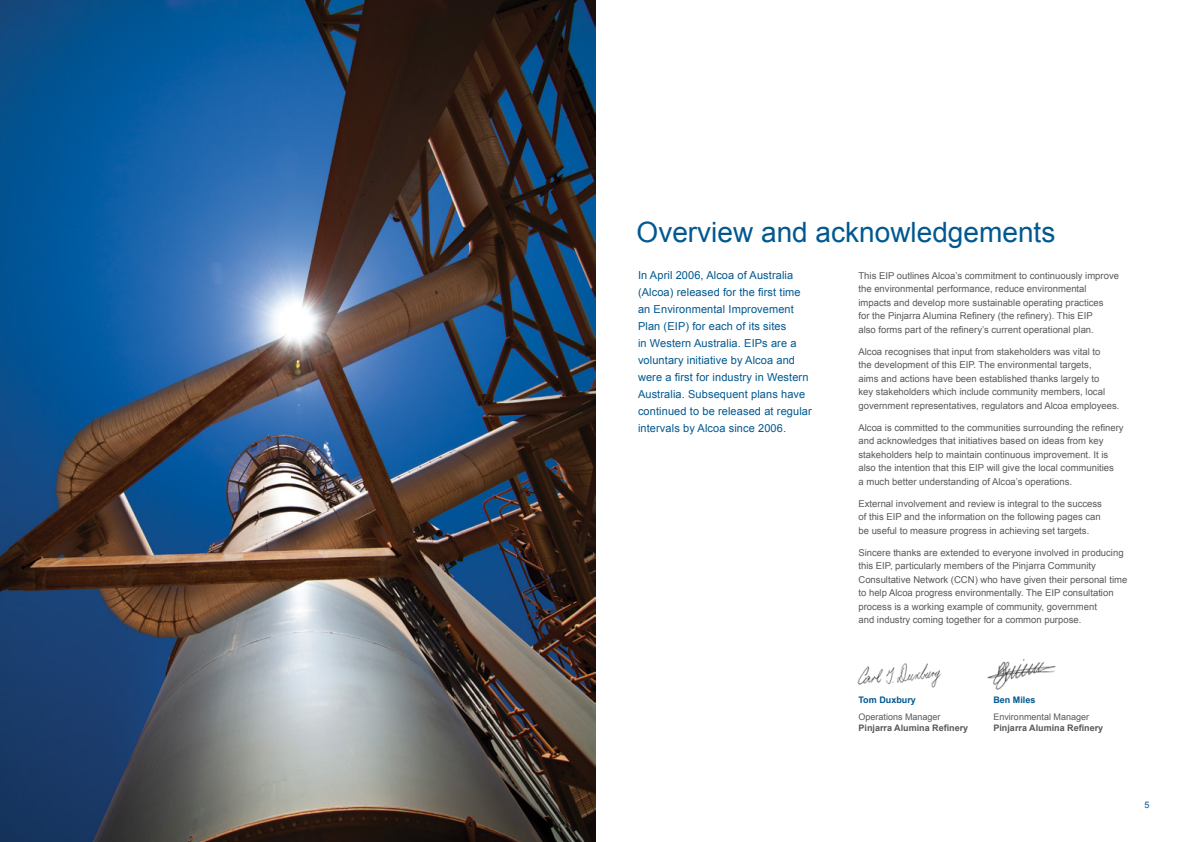
<style>
.page{position:relative;width:1191px;height:842px;background:#fff}
.page>*{position:absolute;margin:0;border:0;box-sizing:border-box;transform-origin:0 0}
.t1{font:28px "Arial";color:#005890}
.t2{font:11px/17px "Arial";letter-spacing:.01em;color:#005890}
.t3{font:9.5px/13.5px "Arial";color:#58595b}
.t4{font:700 9px "Arial";color:#58595b}
.t5{font:9px "Arial";color:#58595b}
.t6{font:700 9px "Arial";color:#005890}
.t7{font:9px "Arial";color:#005890}
</style>
<div class="page">
<img style="left:0;top:0;width:595px;height:842px">
<img style="left:987px;top:659px;width:69px;height:31px">
<img style="left:857px;top:663px;width:84px;height:25px">
<h1 class="t1" style="left:636px;top:214px;width:420px">Overview and acknowledgements</h1>
<p class="t2" style="left:638px;top:267px;width:175px">In April 2006, Alcoa of Australia (Alcoa) released for the first time an Environmental Improvement Plan (EIP) for each of its sites<br>in Western Australia. EIPs are a voluntary initiative by Alcoa and were a first for industry in Western Australia. Subsequent plans have continued to be released at regular intervals by Alcoa since 2006.</p>
<p class="t3" style="left:858px;top:269px;width:262px">This EIP outlines Alcoa’s commitment to continuously improve the environmental performance, reduce environmental impacts and develop more sustainable operating practices<br>for the Pinjarra Alumina Refinery (the refinery). This EIP<br>also forms part of the refinery’s current operational plan.</p>
<p class="t3" style="left:858px;top:345px;width:262px">Alcoa recognises that input from stakeholders was vital to<br>the development of this EIP. The environmental targets,<br>aims and actions have been established thanks largely to<br>key stakeholders which include community members, local government representatives, regulators and Alcoa employees.</p>
<p class="t3" style="left:858px;top:421px;width:267px">Alcoa is committed to the communities surrounding the refinery and acknowledges that initiatives based on ideas from key stakeholders help to maintain continuous improvement. It is also the intention that this EIP will give the local communities<br>a much better understanding of Alcoa’s operations.</p>
<p class="t3" style="left:858px;top:497px;width:245px">External involvement and review is integral to the success of this EIP and the information on the following pages can be useful to measure progress in achieving set targets.</p>
<p class="t3" style="left:858px;top:546px;width:270px">Sincere thanks are extended to everyone involved in producing this EIP, particularly members of the Pinjarra Community Consultative Network (CCN) who have given their personal time to help Alcoa progress environmentally. The EIP consultation process is a working example of community, government<br>and industry coming together for a common purpose.</p>
<p class="t6" style="left:858px;top:694px;width:59px">Tom Duxbury</p>
<p class="t5" style="left:858px;top:711px;width:84px">Operations Manager</p>
<p class="t4" style="left:858px;top:721px;width:111px">Pinjarra Alumina Refinery</p>
<p class="t6" style="left:993px;top:694px;width:44px">Ben Miles</p>
<p class="t5" style="left:993px;top:711px;width:97px">Environmental Manager</p>
<p class="t4" style="left:993px;top:721px;width:111px">Pinjarra Alumina Refinery</p>
<p class="t7" style="left:1144px;top:798px;width:7px">5</p>
</div>
